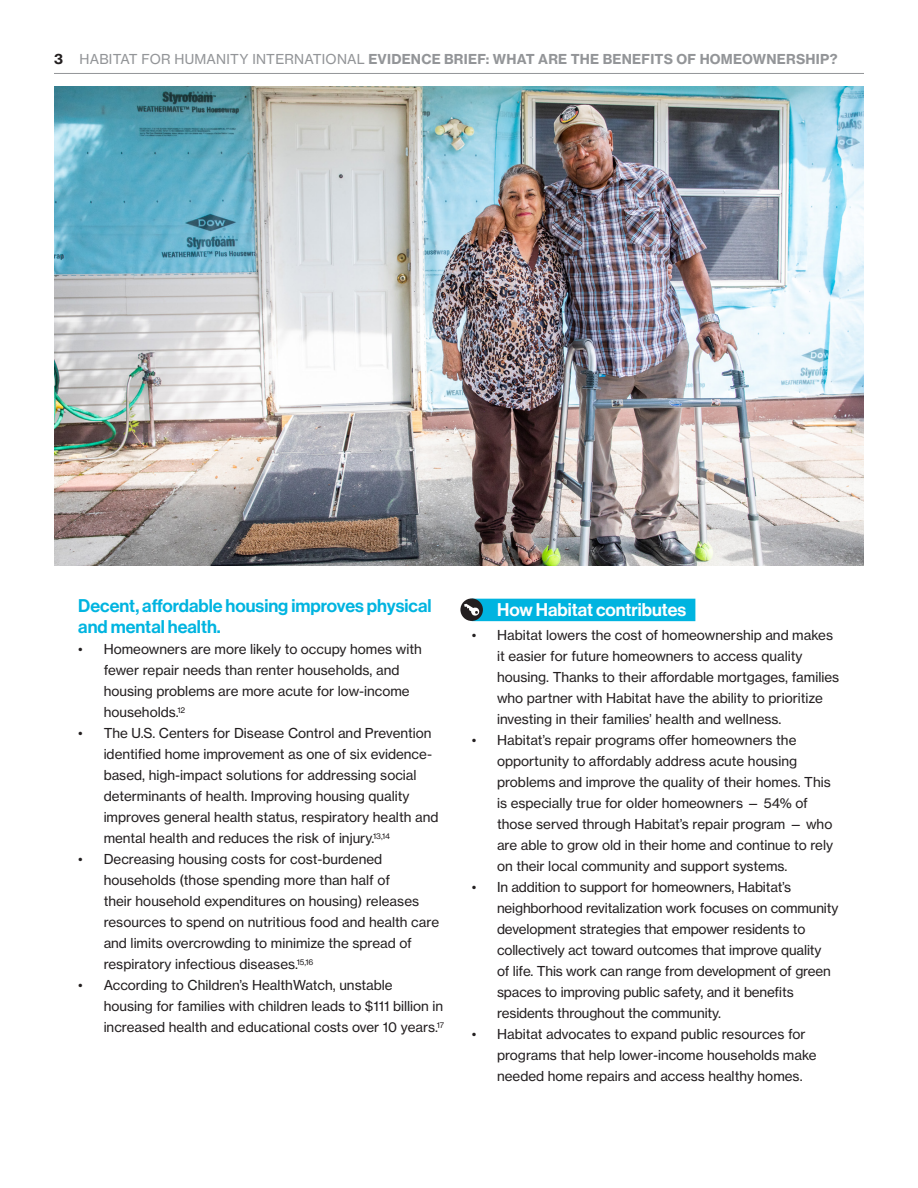
<style>
.page{position:relative;width:918px;height:1188px;background:#fff}
.page>*{position:absolute;margin:0;border:0;box-sizing:border-box;transform-origin:0 0}
.Heads{font:18px/21px "N Haas Grotesk DS Pro 65 Md";color:#00b4e0}
.Header_highlight{font:18px "N Haas Grotesk DS Pro 65 Md";color:#fff}
.Body_Small_List_2_1{font:13.5px/21px "N Haas Grotesk TX Pro 55 Rg";color:#231f20}
.Subheads{font:13.5px "N Haas Grotesk TX Pro 75 Bd";letter-spacing:.015em;color:#939598}
.s1{color:#231f20}
.s2{font-family:"N Haas Grotesk TX Pro 55 Rg"}
</style>
<div class="page">
<div style="left:472px;top:599px;width:223px;height:22px;background:#00b4e0"></div>
<img style="left:54px;top:86px;width:810px;height:480px">
<svg style="left:460px;top:598px;width:23px;height:23px"></svg>
<svg style="left:464px;top:604px;width:16px;height:12px"></svg>
<hr style="left:54px;top:73px;width:810px;height:1px;background:#939598">
<p class="Subheads" style="left:54px;top:51px;width:785px"><span class="s1">3</span> <span class="s2">HABITAT FOR HUMANITY INTERNATIONAL</span> EVIDENCE BRIEF: WHAT ARE THE BENEFITS OF HOMEOWNERSHIP?</p>
<p class="Heads" style="left:78px;top:596px;width:355px">Decent, affordable housing improves physical and mental health.</p>
<p class="Body_Small_List_2_1" style="left:104px;top:639px;width:320px;text-indent:-25px">• Homeowners are more likely to occupy homes with fewer repair needs than renter households, and housing problems are more acute for low-income households.<sup>12</sup></p>
<p class="Body_Small_List_2_1" style="left:104px;top:723px;width:336px;text-indent:-25px">• The U.S. Centers for Disease Control and Prevention identified home improvement as one of six evidence&shy;based, high-impact solutions for addressing social determinants of health. Improving housing quality improves general health status, respiratory health and mental health and reduces the risk of injury.<sup>13,14</sup></p>
<p class="Body_Small_List_2_1" style="left:104px;top:849px;width:337px;text-indent:-25px">• Decreasing housing costs for cost-burdened households (those spending more than half of<br>their household expenditures on housing) releases resources to spend on nutritious food and health care and limits overcrowding to minimize the spread of respiratory infectious diseases.<sup>15,16</sup></p>
<p class="Body_Small_List_2_1" style="left:104px;top:975px;width:342px;text-indent:-25px">• According to Children’s HealthWatch, unstable housing for families with children leads to $111 billion in increased health and educational costs over 10 years.<sup>17</sup></p>
<p class="Header_highlight" style="left:497px;top:599px;width:191px">How Habitat contributes</p>
<p class="Body_Small_List_2_1" style="left:497px;top:624px;width:344px;text-indent:-25px">• Habitat lowers the cost of homeownership and makes it easier for future homeowners to access quality housing. Thanks to their affordable mortgages, families who partner with Habitat have the ability to prioritize investing in their families’ health and wellness.</p>
<p class="Body_Small_List_2_1" style="left:497px;top:729px;width:338px;text-indent:-25px">• Habitat’s repair programs offer homeowners the opportunity to affordably address acute housing problems and improve the quality of their homes. This is especially true for older homeowners — 54% of those served through Habitat’s repair program — who are able to grow old in their home and continue to rely on their local community and support systems.</p>
<p class="Body_Small_List_2_1" style="left:497px;top:876px;width:343px;text-indent:-25px">• In addition to support for homeowners, Habitat’s neighborhood revitalization work focuses on community development strategies that empower residents to collectively act toward outcomes that improve quality<br>of life. This work can range from development of green spaces to improving public safety, and it benefits residents throughout the community.</p>
<p class="Body_Small_List_2_1" style="left:497px;top:1023px;width:321px;text-indent:-25px">• Habitat advocates to expand public resources for programs that help lower-income households make needed home repairs and access healthy homes.</p>
</div>
